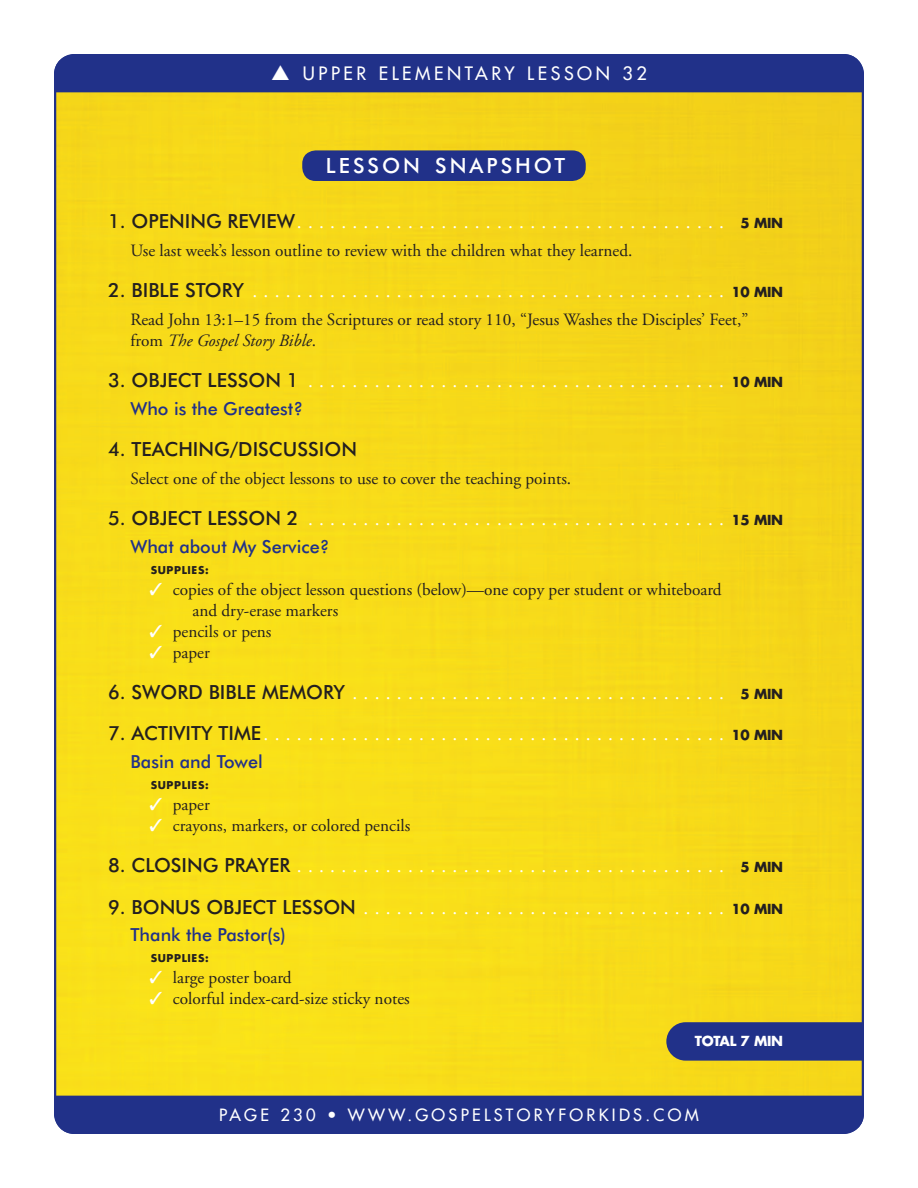
<style>
.page{position:relative;width:918px;height:1188px;background:#fff}
.page>*{position:absolute;margin:0;border:0;box-sizing:border-box;transform-origin:0 0}
.HEAD{font:500 21px "Futura BT";letter-spacing:.145em;color:#fff}
.LS_Subhead{font:19.5px "Adobe Garamond";color:#fff}
.LS_Subhead-2{font:500 19.5px "Futura BT";color:#231f20}
.LS_Subhead_2{font:500 18px "Futura BT";color:#213189}
.t1{font:18px "Futura";letter-spacing:.2em;color:#fff}
.LS_Copy{font:17.25px/21px "Adobe Garamond";color:#231f20}
.t2{font:16.5px "Futura";letter-spacing:.2em;color:#fff}
.LS_Total_Mins{font:700 13.5px "Futura";letter-spacing:-.02em;color:#fff}
.LS_Supply_List_Inden{font:700 10.5px "Futura";letter-spacing:.06em;color:#231f20}
.s1{font-family:"Futura BT";font-weight:500;color:#231f20}
.s2{font-family:"Futura";font-weight:700;font-size:13.5px;color:#231f20}
.s3{font-style:italic}
.s4{color:#fff}
</style>
<div class="page">
<img style="left:57px;top:92px;width:804px;height:1004px">
<div style="left:54px;top:54px;width:810px;height:38px;background:#213189"></div>
<div style="left:54px;top:1096px;width:810px;height:38px;background:#213189"></div>
<svg style="left:666px;top:1022px;width:198px;height:39px;background:#293784"></svg>
<div style="left:302px;top:150px;width:284px;height:31px;background:#213189;border-radius:14px"></div>
<p class="t1" style="left:271px;top:62px;width:377px">▲ UPPER ELEMENTARY LESSON 32</p>
<p class="HEAD" style="left:326px;top:153px;width:241px">LESSON SNAPSHOT</p>
<p class="LS_Subhead" style="left:108px;top:212px;width:677px"><span class="s1">1. OPENING REVIEW</span>....................................... <span class="s2">5 MIN</span></p>
<p class="LS_Copy" style="left:130px;top:240px;width:504px">Use last week’s lesson outline to review with the children what they learned.</p>
<p class="LS_Subhead" style="left:108px;top:281px;width:677px"><span class="s1">2. BIBLE STORY</span> ........................................... <span class="s2">10 MIN</span></p>
<p class="LS_Copy" style="left:130px;top:309px;width:619px">Read John 13:1–15 from the Scriptures or read story 110, “Jesus Washes the Disciples’ Feet,” from <span class="s3">The Gospel Story Bible</span>.</p>
<p class="LS_Subhead" style="left:108px;top:371px;width:677px"><span class="s1">3. OBJECT LESSON 1</span> ...................................... <span class="s2">10 MIN</span></p>
<p class="LS_Subhead_2" style="left:130px;top:398px;width:174px">Who is the Greatest?</p>
<p class="LS_Subhead-2" style="left:108px;top:437px;width:251px">4. TEACHING/DISCUSSION</p>
<p class="LS_Copy" style="left:130px;top:468px;width:442px">Select one of the object lessons to use to cover the teaching points.</p>
<p class="LS_Subhead" style="left:108px;top:509px;width:677px"><span class="s1">5. OBJECT LESSON 2</span> ...................................... <span class="s2">15 MIN</span></p>
<p class="LS_Subhead_2" style="left:130px;top:536px;width:201px">What about My Service?</p>
<p class="LS_Supply_List_Inden" style="left:151px;top:563px;width:60px">SUPPLIES:</p>
<p class="LS_Copy" style="left:192px;top:579px;width:531px;text-indent:-43px"><span class="s4">✓</span> copies of the object lesson questions (below)—one copy per student or whiteboard and dry-erase markers</p>
<p class="LS_Copy" style="left:150px;top:621px;width:123px"><span class="s4">✓</span> pencils or pens</p>
<p class="LS_Copy" style="left:150px;top:642px;width:62px"><span class="s4">✓</span> paper</p>
<p class="LS_Subhead" style="left:108px;top:683px;width:677px"><span class="s1">6. SWORD BIBLE MEMORY</span>.................................. <span class="s2">5 MIN</span></p>
<p class="LS_Subhead" style="left:108px;top:724px;width:677px"><span class="s1">7. ACTIVITY TIME</span>.......................................... <span class="s2">10 MIN</span></p>
<p class="LS_Subhead_2" style="left:130px;top:751px;width:134px">Basin and Towel</p>
<p class="LS_Supply_List_Inden" style="left:151px;top:778px;width:60px">SUPPLIES:</p>
<p class="LS_Copy" style="left:150px;top:795px;width:62px"><span class="s4">✓</span> paper</p>
<p class="LS_Copy" style="left:150px;top:816px;width:262px"><span class="s4">✓</span> crayons, markers, or colored pencils</p>
<p class="LS_Subhead" style="left:108px;top:856px;width:677px"><span class="s1">8. CLOSING PRAYER</span>....................................... <span class="s2">5 MIN</span></p>
<p class="LS_Subhead" style="left:108px;top:897px;width:677px"><span class="s1">9. BONUS OBJECT LESSON</span>................................. <span class="s2">10 MIN</span></p>
<p class="LS_Subhead_2" style="left:130px;top:924px;width:157px">Thank the Pastor(s)</p>
<p class="LS_Supply_List_Inden" style="left:151px;top:951px;width:60px">SUPPLIES:</p>
<p class="LS_Copy" style="left:150px;top:968px;width:144px"><span class="s4">✓</span> large poster board</p>
<p class="LS_Copy" style="left:150px;top:989px;width:262px"><span class="s4">✓</span> colorful index-card-size sticky notes</p>
<p class="LS_Total_Mins" style="left:695px;top:1032px;width:90px">TOTAL 7 MIN</p>
<p class="t2" style="left:219px;top:1105px;width:481px">PAGE 230 • WWW.GOSPELSTORYFORKIDS.COM</p>
</div>
